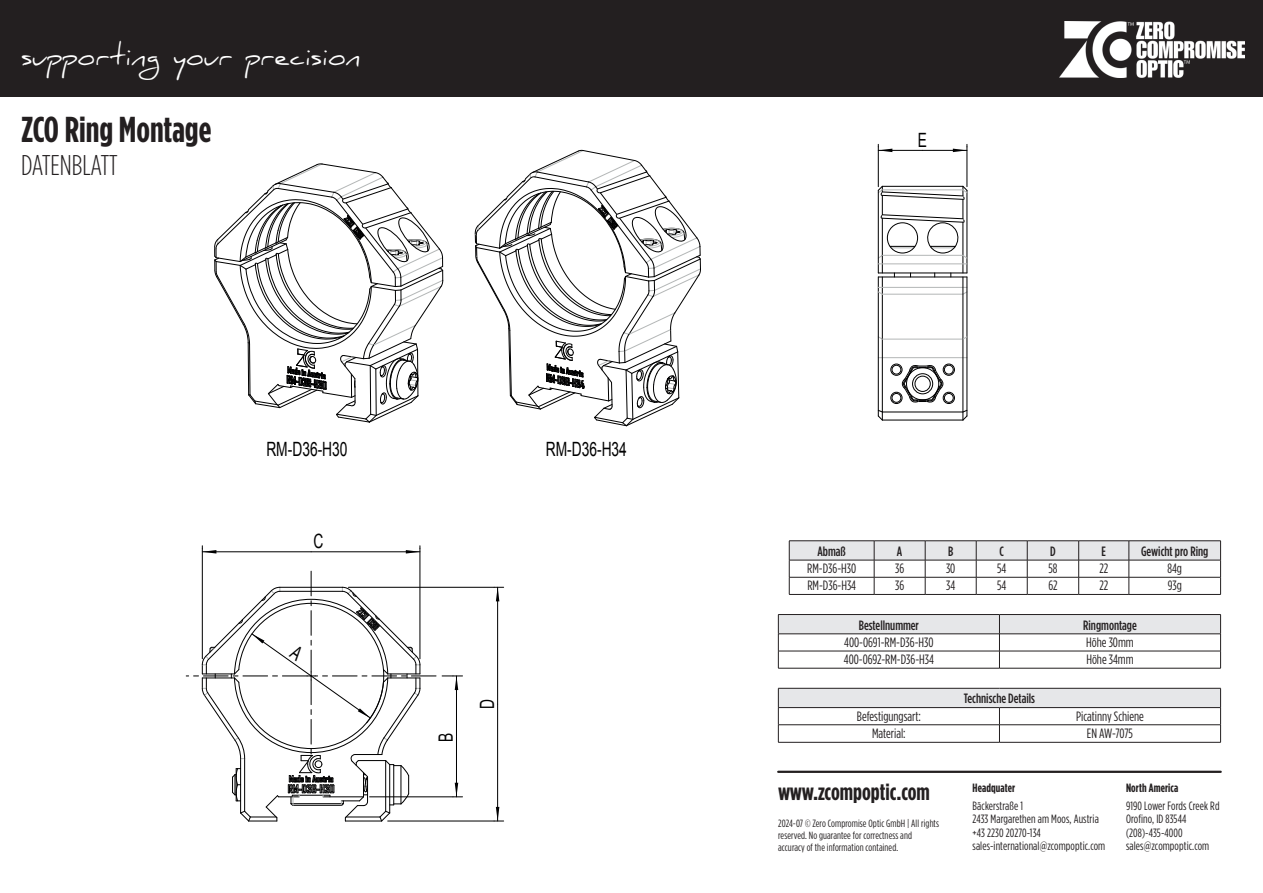
<style>
.page{position:relative;width:1263px;height:893px;background:#fff}
.page>*{position:absolute;margin:0;border:0;box-sizing:border-box;transform-origin:0 0}
.t1{font:700 36px "Gotham Cond";color:#231f20}
.t2{font:29.25px "Daniel";color:#fff}
.t3{font:300 28.5px "Gotham Cond";color:#231f20}
.t4{font:700 23.25px "Gotham Cond";color:#231f20}
.t5{font:19.65px "Arial";color:#000001;scale:.7 1}
.t6{font:13.5px "Gotham Cond";color:#231f20}
.t7{font:500 13.5px "Gotham Cond";color:#231f20}
.t8{font:12px/13.5px "Gotham Cond";letter-spacing:.01em;color:#231f20}
.t9{font:700 12px "Gotham Cond";letter-spacing:.01em;color:#231f20}
.t10{font:10.5px/12px "Gotham Cond";letter-spacing:.01em;color:#231f20}
</style>
<div class="page">
<div style="left:0;top:0;width:1263px;height:97px;background:#231f20"></div>
<img style="left:1060px;top:22px;width:184px;height:55px">
<hr style="left:778px;top:771px;width:443px;height:2px;background:#231f20">
<hr style="left:202px;top:548px;width:1px;height:111px;background:#000001">
<hr style="left:419px;top:548px;width:1px;height:111px;background:#000001">
<hr style="left:202px;top:551px;width:109px;height:1px;background:#000001">
<hr style="left:311px;top:551px;width:109px;height:1px;background:#000001">
<svg style="left:202px;top:546px;width:14px;height:8px"></svg>
<svg style="left:406px;top:546px;width:14px;height:8px"></svg>
<hr style="left:348px;top:587px;width:146px;height:1px;background:#000001">
<hr style="left:388px;top:820px;width:106px;height:1px;background:#000001">
<hr style="left:497px;top:587px;width:1px;height:117px;background:#000001">
<hr style="left:497px;top:704px;width:1px;height:117px;background:#000001">
<svg style="left:494px;top:587px;width:10px;height:14px"></svg>
<svg style="left:494px;top:807px;width:10px;height:14px"></svg>
<hr style="left:878px;top:147px;width:1px;height:40px;background:#000001">
<hr style="left:966px;top:147px;width:1px;height:40px;background:#000001">
<hr style="left:878px;top:150px;width:45px;height:1px;background:#000001">
<hr style="left:923px;top:150px;width:44px;height:1px;background:#000001">
<svg style="left:878px;top:144px;width:14px;height:8px"></svg>
<svg style="left:953px;top:144px;width:14px;height:8px"></svg>
<hr style="left:370px;top:796px;width:83px;height:1px;background:#000001">
<hr style="left:456px;top:676px;width:1px;height:60px;background:#000001">
<hr style="left:456px;top:736px;width:1px;height:61px;background:#000001">
<svg style="left:442px;top:675px;width:20px;height:15px"></svg>
<svg style="left:453px;top:783px;width:9px;height:14px"></svg>
<hr style="left:882px;top:420px;width:81px;height:1px;background:#000001">
<hr style="left:882px;top:411px;width:81px;height:1px;background:#000001">
<svg style="left:877px;top:409px;width:7px;height:12px"></svg>
<hr style="left:878px;top:357px;width:89px;height:1px;background:#b4b7b7">
<svg style="left:877px;top:335px;width:7px;height:5px"></svg>
<hr style="left:878px;top:277px;width:1px;height:139px;background:#000001">
<hr style="left:878px;top:190px;width:1px;height:83px;background:#000001">
<hr style="left:882px;top:277px;width:1px;height:143px;background:#000001">
<hr style="left:882px;top:218px;width:1px;height:55px;background:#000001">
<hr style="left:882px;top:339px;width:81px;height:1px;background:#b4b7b7">
<svg style="left:877px;top:291px;width:7px;height:5px"></svg>
<hr style="left:882px;top:294px;width:81px;height:1px;background:#b4b7b7">
<svg style="left:961px;top:291px;width:7px;height:5px"></svg>
<hr style="left:878px;top:287px;width:89px;height:1px;background:#b4b7b7">
<hr style="left:878px;top:276px;width:89px;height:1px;background:#000001">
<hr style="left:878px;top:272px;width:89px;height:1px;background:#000001">
<hr style="left:962px;top:222px;width:1px;height:51px;background:#000001">
<hr style="left:962px;top:277px;width:1px;height:143px;background:#000001">
<hr style="left:966px;top:190px;width:1px;height:83px;background:#000001">
<hr style="left:966px;top:277px;width:1px;height:139px;background:#000001">
<hr style="left:878px;top:263px;width:89px;height:1px;background:#b4b7b7">
<svg style="left:961px;top:335px;width:7px;height:5px"></svg>
<svg style="left:961px;top:409px;width:7px;height:12px"></svg>
<div style="left:890px;top:364px;width:12px;height:12px;border:1px solid #000001;border-radius:50%"></div>
<div style="left:890px;top:392px;width:12px;height:12px;border:1px solid #000001;border-radius:50%"></div>
<div style="left:891px;top:393px;width:10px;height:10px;border:1px solid #000001;border-radius:50%"></div>
<div style="left:891px;top:365px;width:10px;height:10px;border:1px solid #000001;border-radius:50%"></div>
<div style="left:943px;top:364px;width:12px;height:12px;border:1px solid #000001;border-radius:50%"></div>
<div style="left:943px;top:392px;width:12px;height:12px;border:1px solid #000001;border-radius:50%"></div>
<div style="left:944px;top:393px;width:10px;height:10px;border:1px solid #000001;border-radius:50%"></div>
<div style="left:944px;top:365px;width:10px;height:10px;border:1px solid #000001;border-radius:50%"></div>
<svg style="left:901px;top:365px;width:43px;height:38px"></svg>
<svg style="left:877px;top:185px;width:91px;height:75px"></svg>
<div style="left:912px;top:373px;width:21px;height:21px;border:1px solid #000001;border-radius:50%"></div>
<div style="left:914px;top:376px;width:17px;height:16px;border:1px solid #000001;border-radius:50%"></div>
<svg style="left:214px;top:163px;width:230px;height:260px"></svg>
<svg style="left:474px;top:149px;width:227px;height:278px"></svg>
<svg style="left:778px;top:614px;width:443px;height:54px"></svg>
<hr style="left:778px;top:668px;width:221px;height:1px;background:#231f20">
<hr style="left:999px;top:668px;width:222px;height:1px;background:#231f20">
<hr style="left:789px;top:540px;width:85px;height:1px;background:#231f20">
<hr style="left:874px;top:540px;width:51px;height:1px;background:#231f20">
<hr style="left:925px;top:540px;width:51px;height:1px;background:#231f20">
<hr style="left:976px;top:540px;width:51px;height:1px;background:#231f20">
<hr style="left:1027px;top:540px;width:52px;height:1px;background:#231f20">
<hr style="left:1079px;top:540px;width:50px;height:1px;background:#231f20">
<hr style="left:1129px;top:540px;width:92px;height:1px;background:#231f20">
<svg style="left:789px;top:541px;width:432px;height:53px"></svg>
<hr style="left:789px;top:594px;width:85px;height:1px;background:#231f20">
<hr style="left:874px;top:594px;width:51px;height:1px;background:#231f20">
<hr style="left:925px;top:594px;width:51px;height:1px;background:#231f20">
<hr style="left:976px;top:594px;width:51px;height:1px;background:#231f20">
<hr style="left:1027px;top:594px;width:52px;height:1px;background:#231f20">
<hr style="left:1079px;top:594px;width:50px;height:1px;background:#231f20">
<hr style="left:1129px;top:594px;width:92px;height:1px;background:#231f20">
<div style="left:778px;top:688px;width:442px;height:20px;background:#e6e7e9"></div>
<hr style="left:778px;top:688px;width:221px;height:1px;background:#231f20">
<hr style="left:999px;top:688px;width:222px;height:1px;background:#231f20">
<hr style="left:778px;top:707px;width:221px;height:1px;background:#231f20">
<hr style="left:999px;top:707px;width:222px;height:1px;background:#231f20">
<hr style="left:778px;top:724px;width:221px;height:1px;background:#231f20">
<svg style="left:778px;top:688px;width:1px;height:54px"></svg>
<hr style="left:999px;top:724px;width:222px;height:1px;background:#231f20">
<svg style="left:999px;top:708px;width:1px;height:34px"></svg>
<svg style="left:1220px;top:688px;width:1px;height:54px"></svg>
<hr style="left:778px;top:742px;width:221px;height:1px;background:#231f20">
<hr style="left:999px;top:742px;width:222px;height:1px;background:#231f20">
<svg style="left:186px;top:571px;width:250px;height:251px"></svg>
<h2 class="t2" style="left:21px;top:37px;width:341px">supporting your precision</h2>
<h1 class="t1" style="left:21px;top:108px;width:192px">ZCO Ring Montage</h1>
<h3 class="t3" style="left:21px;top:149px;width:98px">DATENBLATT</h3>
<h3 class="t5" style="left:266px;top:436px;width:118px">RM-D36-H30</h3>
<h3 class="t5" style="left:546px;top:437px;width:118px">RM-D36-H34</h3>
<h3 class="t5" style="left:314px;top:528px;width:16px">C</h3>
<h3 class="t5" style="left:433px;top:741px;width:15px;rotate:-90deg">B</h3>
<h3 class="t5" style="left:474px;top:709px;width:16px;rotate:-90deg">D</h3>
<h3 class="t5" style="left:918px;top:127px;width:15px">E</h3>
<p class="t7" style="left:817px;top:543px;width:30px">Abmaß</p>
<p class="t7" style="left:897px;top:543px;width:7px">A</p>
<p class="t7" style="left:948px;top:543px;width:7px">B</p>
<p class="t7" style="left:999px;top:543px;width:6px">C</p>
<p class="t7" style="left:1050px;top:543px;width:7px">D</p>
<p class="t7" style="left:1101px;top:543px;width:6px">E</p>
<p class="t7" style="left:1141px;top:543px;width:69px">Gewicht pro Ring</p>
<p class="t6" style="left:807px;top:561px;width:50px">RM-D36-H30</p>
<p class="t6" style="left:895px;top:561px;width:11px">36</p>
<p class="t6" style="left:946px;top:561px;width:11px">30</p>
<p class="t6" style="left:997px;top:561px;width:11px">54</p>
<p class="t6" style="left:1048px;top:561px;width:11px">58</p>
<p class="t6" style="left:1099px;top:561px;width:10px">22</p>
<p class="t6" style="left:1167px;top:561px;width:16px">84g</p>
<p class="t6" style="left:807px;top:578px;width:50px">RM-D36-H34</p>
<p class="t6" style="left:895px;top:578px;width:11px">36</p>
<p class="t6" style="left:946px;top:578px;width:11px">34</p>
<p class="t6" style="left:997px;top:578px;width:11px">54</p>
<p class="t6" style="left:1048px;top:578px;width:11px">62</p>
<p class="t6" style="left:1099px;top:578px;width:10px">22</p>
<p class="t6" style="left:1168px;top:578px;width:16px">93g</p>
<p class="t7" style="left:859px;top:617px;width:62px">Bestellnummer</p>
<p class="t7" style="left:1083px;top:617px;width:55px">Ringmontage</p>
<p class="t6" style="left:844px;top:634px;width:91px">400-0691-RM-D36-H30</p>
<p class="t6" style="left:1086px;top:634px;width:49px">Höhe 30mm</p>
<p class="t6" style="left:844px;top:651px;width:92px">400-0692-RM-D36-H34</p>
<p class="t6" style="left:1086px;top:651px;width:49px">Höhe 34mm</p>
<p class="t7" style="left:964px;top:691px;width:73px">Technische Details</p>
<p class="t6" style="left:857px;top:708px;width:65px">Befestigungsart:</p>
<p class="t6" style="left:1076px;top:708px;width:69px">Picatinny Schiene</p>
<p class="t6" style="left:872px;top:725px;width:35px">Material:</p>
<p class="t6" style="left:1087px;top:725px;width:48px">EN AW-7075</p>
<h3 class="t4" style="left:778px;top:778px;width:153px">www.zcompoptic.com</h3>
<p class="t10" style="left:778px;top:817px;width:162px">2024-07 © Zero Compromise Optic GmbH | All rights reserved. No guarantee for correctness and accuracy of the information contained.</p>
<p class="t9" style="left:972px;top:781px;width:44px">Headquater</p>
<p class="t9" style="left:1126px;top:781px;width:54px">North America</p>
<p class="t8" style="left:972px;top:798px;width:134px">Bäckerstraße 1<br>2433 Margarethen am Moos, Austria +43 2230 20270-134 sales-international@zcompoptic.com</p>
<p class="t8" style="left:1126px;top:798px;width:95px">9190 Lower Fords Creek Rd<br>Orofino, ID 83544 (208)-435-4000 sales@zcompoptic.com</p>
</div>
